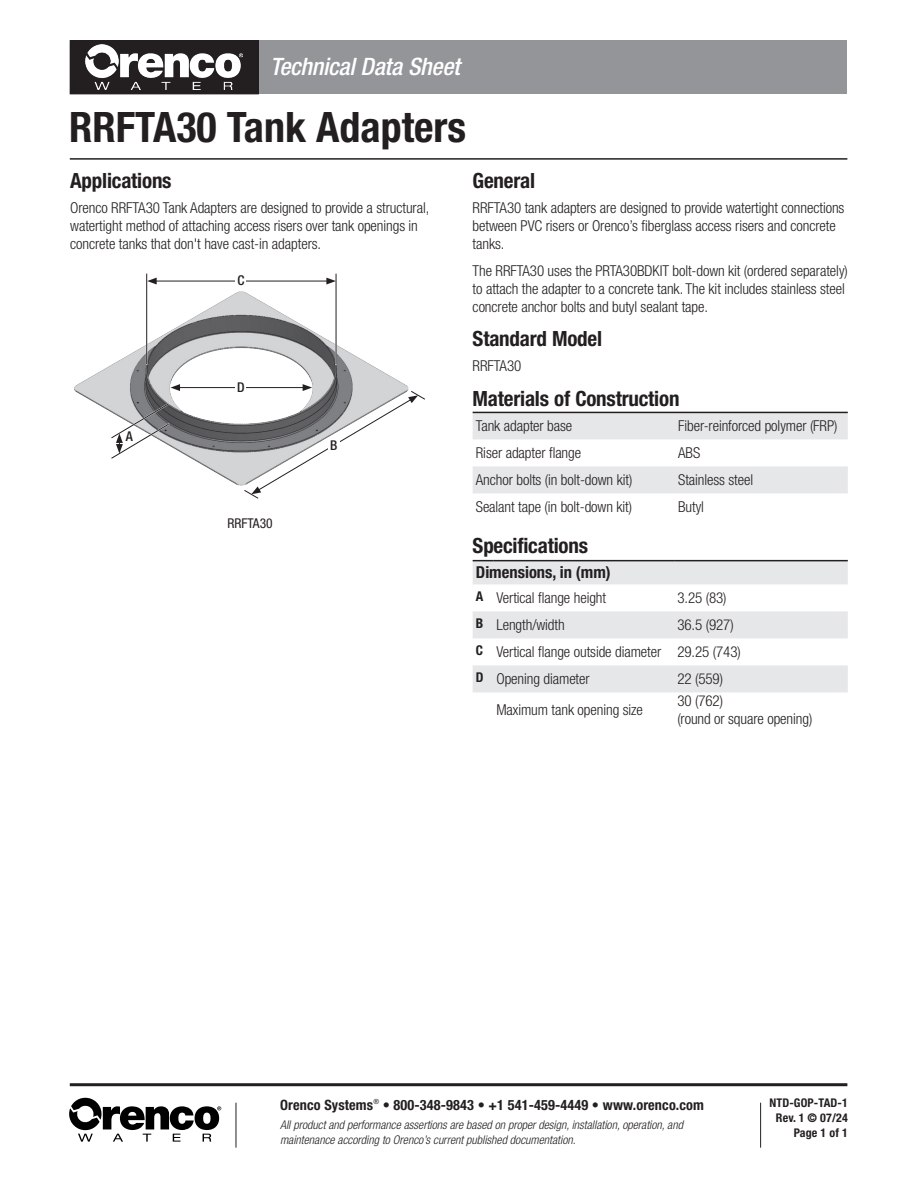
<style>
.page{position:relative;width:918px;height:1188px;background:#fff}
.page>*{position:absolute;margin:0;border:0;box-sizing:border-box;transform-origin:0 0}
.t1{font:700 condensed 42px "Helvetica Neue LT Pro";color:#231f20}
.t2{font:italic 500 condensed 24px "Helvetica Neue LT Pro";letter-spacing:-.01em;color:#fff}
.Chart_Headline_-Main{font:700 condensed 21px "Helvetica Neue LT Pro";letter-spacing:-.01em;color:#231f20}
.Subhead_-_Main{font:700 condensed 21px "Helvetica Neue LT Pro";letter-spacing:-.01em;color:#231f20}
.Chart_Headline_-_Subhead{font:700 condensed 16.5px "Helvetica Neue LT Pro";color:#231f20}
.Body_Text{font:300 condensed 15px/18px "Helvetica Neue LT Pro";letter-spacing:-.005em;color:#231f20}
.Chart_Text{font:300 condensed 15px/18px "Helvetica Neue LT Pro";letter-spacing:-.005em;color:#231f20}
.t3{font:700 condensed 14.25px "Helvetica Neue LT Pro";letter-spacing:.01em;color:#231f20}
.Captions_-_Centered{font:condensed 13.5px "Helvetica Neue LT Pro";color:#231f20}
.Letters{font:500 condensed 13.5px "Helvetica Neue LT Pro";color:#231f20}
.Chart_Numbers_Letters{font:700 condensed 13.5px "Helvetica Neue LT Pro";color:#231f20}
.t4{font:italic 300 condensed 12px/15px "Helvetica Neue LT Pro";color:#231f20}
.t5{font:700 condensed 12px/15px "Helvetica Neue LT Pro";letter-spacing:.01em;color:#231f20;text-align:right}
.t6{font:condensed 7.2px "Helvetica Neue LT Pro";color:#231f20}
</style>
<div class="page">
<hr style="left:70px;top:1083px;width:777px;height:3px;background:#231f20">
<hr style="left:70px;top:158px;width:777px;height:2px;background:#231f20">
<div style="left:70px;top:40px;width:777px;height:54px;background:#939598"></div>
<div style="left:70px;top:41px;width:188px;height:53px;background:#231f20"></div>
<img style="left:86px;top:44px;width:157px;height:46px">
<div style="left:70px;top:40px;width:189px;height:54px;border:1px solid #231f20"></div>
<svg style="left:69px;top:1098px;width:152px;height:44px"></svg>
<hr style="left:236px;top:1103px;width:1px;height:45px;background:#231f20">
<hr style="left:760px;top:1103px;width:1px;height:45px;background:#231f20">
<img style="left:74px;top:289px;width:330px;height:197px">
<svg style="left:109px;top:402px;width:62px;height:58px"></svg>
<hr style="left:178px;top:387px;width:127px;height:1px;background:#231f20">
<svg style="left:171px;top:384px;width:9px;height:7px"></svg>
<svg style="left:244px;top:384px;width:181px;height:115px"></svg>
<div style="left:235px;top:379px;width:11px;height:16px;background:#fff"></div>
<hr style="left:335px;top:274px;width:2px;height:90px;background:#fff">
<hr style="left:146px;top:274px;width:1px;height:90px;background:#231f20">
<hr style="left:336px;top:274px;width:1px;height:90px;background:#231f20">
<hr style="left:154px;top:281px;width:175px;height:1px;background:#231f20">
<svg style="left:147px;top:278px;width:10px;height:7px"></svg>
<svg style="left:326px;top:278px;width:10px;height:7px"></svg>
<div style="left:236px;top:274px;width:10px;height:13px;background:#fff"></div>
<svg style="left:473px;top:413px;width:375px;height:80px"></svg>
<hr style="left:473px;top:412px;width:202px;height:1px;background:#231f20">
<hr style="left:675px;top:412px;width:173px;height:1px;background:#231f20">
<svg style="left:473px;top:561px;width:375px;height:131px;fill:#e6e7e9"></svg>
<svg style="left:473px;top:560px;width:20px;height:1px"></svg>
<hr style="left:493px;top:560px;width:181px;height:1px;background:#231f20">
<hr style="left:674px;top:560px;width:174px;height:1px;background:#231f20">
<h2 class="t2" style="left:270px;top:52px;width:191px">Technical Data Sheet</h2>
<h1 class="t1" style="left:69px;top:102px;width:399px">RRFTA30 Tank Adapters</h1>
<p class="Subhead_-_Main" style="left:70px;top:168px;width:103px">Applications</p>
<p class="Body_Text" style="left:70px;top:199px;width:361px">Orenco RRFTA30 Tank Adapters are designed to provide a structural, watertight method of attaching access risers over tank openings in concrete tanks that don't have cast-in adapters.</p>
<p class="Letters" style="left:237px;top:272px;width:9px">C</p>
<p class="Letters" style="left:126px;top:428px;width:9px">A</p>
<p class="Letters" style="left:237px;top:379px;width:9px">D</p>
<p class="Captions_-_Centered" style="left:227px;top:516px;width:47px">RRFTA30</p>
<p class="Letters" style="left:330px;top:438px;width:9px">B</p>
<p class="Subhead_-_Main" style="left:473px;top:168px;width:64px">General</p>
<p class="Body_Text" style="left:473px;top:199px;width:373px">RRFTA30 tank adapters are designed to provide watertight connections between PVC risers or Orenco’s fiberglass access risers and concrete tanks.</p>
<p class="Body_Text" style="left:473px;top:262px;width:377px">The RRFTA30 uses the PRTA30BDKIT bolt-down kit (ordered separately) to attach the adapter to a concrete tank. The kit includes stainless steel concrete anchor bolts and butyl sealant tape.</p>
<p class="Subhead_-_Main" style="left:473px;top:325px;width:131px">Standard Model</p>
<p class="Body_Text" style="left:473px;top:357px;width:50px">RRFTA30</p>
<p class="Chart_Headline_-Main" style="left:473px;top:386px;width:208px">Materials of Construction</p>
<p class="Chart_Text" style="left:476px;top:417px;width:98px">Tank adapter base</p>
<p class="Chart_Text" style="left:678px;top:417px;width:161px">Fiber-reinforced polymer (FRP)</p>
<p class="Chart_Text" style="left:476px;top:444px;width:107px">Riser adapter flange</p>
<p class="Chart_Text" style="left:678px;top:444px;width:24px">ABS</p>
<p class="Chart_Text" style="left:476px;top:471px;width:158px">Anchor bolts (in bolt-down kit)</p>
<p class="Chart_Text" style="left:678px;top:471px;width:76px">Stainless steel</p>
<p class="Chart_Text" style="left:476px;top:498px;width:158px">Sealant tape (in bolt-down kit)</p>
<p class="Chart_Text" style="left:678px;top:498px;width:27px">Butyl</p>
<p class="Chart_Headline_-Main" style="left:473px;top:533px;width:117px">Specifications</p>
<p class="Chart_Headline_-_Subhead" style="left:476px;top:563px;width:136px">Dimensions, in (mm)</p>
<p class="Chart_Numbers_Letters" style="left:476px;top:588px;width:9px">A</p>
<p class="Chart_Text" style="left:496px;top:589px;width:111px">Vertical flange height</p>
<p class="Chart_Text" style="left:677px;top:589px;width:51px">3.25 (83)</p>
<p class="Chart_Numbers_Letters" style="left:476px;top:615px;width:9px">B</p>
<p class="Chart_Text" style="left:496px;top:616px;width:70px">Length/width</p>
<p class="Chart_Text" style="left:677px;top:616px;width:58px">36.5 (927)</p>
<p class="Chart_Numbers_Letters" style="left:476px;top:642px;width:9px">C</p>
<p class="Chart_Text" style="left:496px;top:643px;width:166px">Vertical flange outside diameter</p>
<p class="Chart_Text" style="left:677px;top:643px;width:65px">29.25 (743)</p>
<p class="Chart_Numbers_Letters" style="left:476px;top:669px;width:9px">D</p>
<p class="Chart_Text" style="left:496px;top:670px;width:95px">Opening diameter</p>
<p class="Chart_Text" style="left:677px;top:670px;width:47px">22 (559)</p>
<p class="Chart_Text" style="left:496px;top:701px;width:148px">Maximum tank opening size</p>
<p class="Chart_Text" style="left:677px;top:692px;width:137px">30 (762)<br>(round or square opening)</p>
<p class="t3" style="left:280px;top:1096px;width:95px">Orenco Systems</p>
<p class="t6" style="left:373px;top:1097px;width:7px">®</p>
<p class="t3" style="left:383px;top:1096px;width:323px">• 800-348-9843 • +1 541-459-4449 • www.orenco.com</p>
<p class="t4" style="left:280px;top:1117px;width:404px">All product and performance assertions are based on proper design, installation, operation, and maintenance according to Orenco’s current published documentation.</p>
<p class="t5" style="left:770px;top:1095px;width:80px">NTD-GOP-TAD-1<br>Rev. 1 © 07/24<br>Page 1 of 1</p>
</div>
